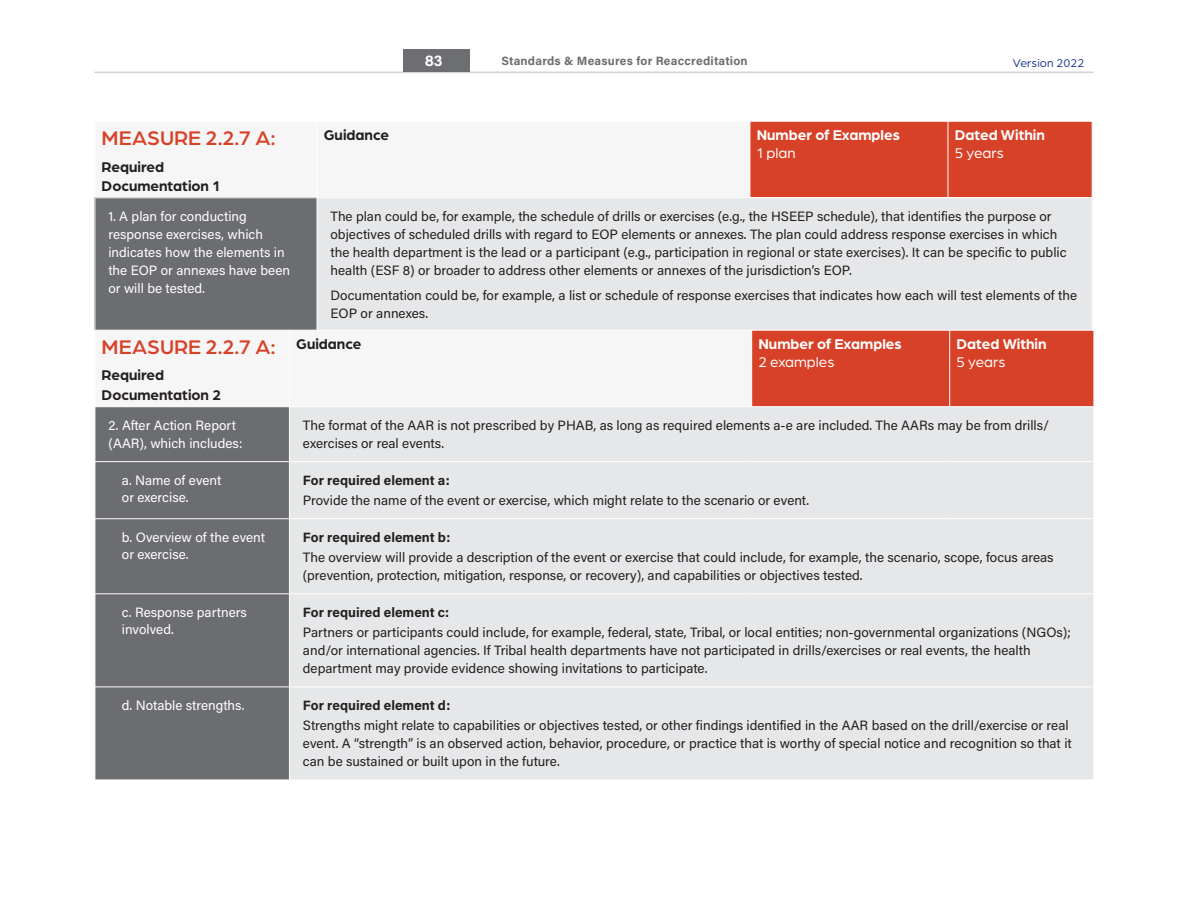
<style>
.page{position:relative;width:1188px;height:918px;background:#fff}
.page>*{position:absolute;margin:0;border:0;box-sizing:border-box;transform-origin:0 0}
.Measure___Domain_2__bright_red{font:500 21px "Arboria";color:#d74127}
.Table_heading_1{font:700 15px/19.5px "Arboria";color:#231f20}
.Table_heading_1___white{font:700 15px "Arboria";color:#fff}
.Table_heading_1___white-2{font:15px "Arboria";color:#fff}
.t1{font:700 15px "Acumin Pro";color:#fff}
.TABLE_Body{font:13.5px/18px "Acumin Pro";color:#231f20}
.TABLE_side_bar___white{font:13.5px/18px "Acumin Pro";color:#fff}
.TABLE_side_bar___white_indent_1{font:13.5px/16.5px "Acumin Pro";color:#fff}
.TABLE_heading_3{font:700 13.5px "Acumin Pro";color:#231f20}
.t2{font:700 12px "Acumin Pro";letter-spacing:.015em;color:#6d6e71}
.t3{font:12px "Arboria";letter-spacing:.01em;color:#243c91}
</style>
<div class="page">
<hr style="left:94px;top:72px;width:1000px;height:1px;background:#d1d2d4">
<div style="left:403px;top:49px;width:67px;height:23px;background:#6d6e71"></div>
<svg style="left:96px;top:197px;width:221px;height:1px"></svg>
<div style="left:751px;top:122px;width:341px;height:75px;background:#d74127"></div>
<div style="left:95px;top:198px;width:222px;height:133px;background:#6c6d70"></div>
<div style="left:317px;top:198px;width:775px;height:133px;background:#e6e7e9"></div>
<hr style="left:948px;top:121px;width:1px;height:77px;background:#fff">
<hr style="left:95px;top:198px;width:222px;height:1px;background:#fff">
<hr style="left:95px;top:198px;width:1px;height:133px;background:#fff">
<hr style="left:317px;top:198px;width:433px;height:1px;background:#fff">
<hr style="left:317px;top:198px;width:1px;height:133px;background:#fff">
<hr style="left:750px;top:198px;width:198px;height:1px;background:#fff">
<hr style="left:948px;top:198px;width:144px;height:1px;background:#fff">
<div style="left:752px;top:331px;width:342px;height:75px;background:#d74127"></div>
<div style="left:96px;top:407px;width:193px;height:373px;background:#6c6d70"></div>
<div style="left:290px;top:407px;width:804px;height:373px;background:#e6e7e9"></div>
<hr style="left:95px;top:330px;width:194px;height:1px;background:#fff">
<hr style="left:289px;top:330px;width:463px;height:1px;background:#fff">
<hr style="left:752px;top:330px;width:198px;height:1px;background:#fff">
<hr style="left:950px;top:330px;width:144px;height:1px;background:#fff">
<hr style="left:949px;top:330px;width:1px;height:77px;background:#fff">
<hr style="left:95px;top:461px;width:194px;height:1px;background:#fff">
<hr style="left:289px;top:461px;width:463px;height:1px;background:#fff">
<hr style="left:752px;top:461px;width:198px;height:1px;background:#fff">
<hr style="left:950px;top:461px;width:144px;height:1px;background:#fff">
<hr style="left:95px;top:518px;width:194px;height:1px;background:#fff">
<hr style="left:289px;top:518px;width:463px;height:1px;background:#fff">
<hr style="left:752px;top:518px;width:198px;height:1px;background:#fff">
<hr style="left:950px;top:518px;width:144px;height:1px;background:#fff">
<hr style="left:95px;top:594px;width:194px;height:1px;background:#fff">
<hr style="left:289px;top:594px;width:463px;height:1px;background:#fff">
<hr style="left:752px;top:594px;width:198px;height:1px;background:#fff">
<hr style="left:950px;top:594px;width:144px;height:1px;background:#fff">
<hr style="left:95px;top:687px;width:194px;height:1px;background:#fff">
<hr style="left:289px;top:687px;width:463px;height:1px;background:#fff">
<hr style="left:752px;top:687px;width:198px;height:1px;background:#fff">
<hr style="left:950px;top:687px;width:144px;height:1px;background:#fff">
<h3 class="Measure___Domain_2__bright_red" style="left:102px;top:124px;width:176px">MEASURE 2.2.7 A:</h3>
<h4 class="Table_heading_1" style="left:102px;top:156px;width:120px">Required<br>Documentation 1</h4>
<p class="t1" style="left:425px;top:51px;width:20px">83</p>
<p class="t2" style="left:501px;top:52px;width:248px">Standards &amp; Measures for Reaccreditation</p>
<p class="t3" style="left:1013px;top:55px;width:73px">Version 2022</p>
<h4 class="Table_heading_1" style="left:324px;top:125px;width:67px">Guidance</h4>
<h4 class="Table_heading_1___white" style="left:757px;top:125px;width:145px">Number of Examples</h4>
<h4 class="Table_heading_1___white-2" style="left:757px;top:144px;width:41px">1 plan</h4>
<h4 class="Table_heading_1___white" style="left:955px;top:125px;width:92px">Dated Within</h4>
<h4 class="Table_heading_1___white-2" style="left:955px;top:144px;width:51px">5 years</h4>
<p class="TABLE_side_bar___white" style="left:108px;top:207px;width:183px">1. A plan for conducting response exercises, which indicates how the elements in the EOP or annexes have been or will be tested.</p>
<p class="TABLE_Body" style="left:331px;top:207px;width:738px">The plan could be, for example, the schedule of drills or exercises (e.g., the HSEEP schedule), that identifies the purpose or objectives of scheduled drills with regard to EOP elements or annexes. The plan could address response exercises in which the health department is the lead or a participant (e.g., participation in regional or state exercises). It can be specific to public health (ESF 8) or broader to address other elements or annexes of the jurisdiction’s EOP.</p>
<p class="TABLE_Body" style="left:331px;top:285px;width:748px">Documentation could be, for example, a list or schedule of response exercises that indicates how each will test elements of the<br>EOP or annexes.</p>
<h3 class="Measure___Domain_2__bright_red" style="left:102px;top:333px;width:176px">MEASURE 2.2.7 A:</h3>
<h4 class="Table_heading_1" style="left:102px;top:365px;width:121px">Required<br>Documentation 2</h4>
<h4 class="Table_heading_1" style="left:296px;top:334px;width:67px">Guidance</h4>
<h4 class="Table_heading_1___white" style="left:758px;top:334px;width:145px">Number of Examples</h4>
<h4 class="Table_heading_1___white-2" style="left:758px;top:353px;width:78px">2 examples</h4>
<h4 class="Table_heading_1___white" style="left:956px;top:334px;width:92px">Dated Within</h4>
<h4 class="Table_heading_1___white-2" style="left:956px;top:353px;width:51px">5 years</h4>
<p class="TABLE_side_bar___white" style="left:108px;top:416px;width:136px">2. After Action Report (AAR), which includes:</p>
<p class="TABLE_Body" style="left:303px;top:416px;width:748px">The format of the AAR is not prescribed by PHAB, as long as required elements a-e are included. The AARs may be from drills/ exercises or real events.</p>
<h5 class="TABLE_side_bar___white_indent_1" style="left:122px;top:472px;width:101px">a. Name of event or exercise.</h5>
<h6 class="TABLE_heading_3" style="left:303px;top:471px;width:148px">For required element a:</h6>
<p class="TABLE_Body" style="left:303px;top:491px;width:508px">Provide the name of the event or exercise, which might relate to the scenario or event.</p>
<h5 class="TABLE_side_bar___white_indent_1" style="left:122px;top:529px;width:145px">b. Overview of the event or exercise.</h5>
<h6 class="TABLE_heading_3" style="left:303px;top:528px;width:149px">For required element b:</h6>
<p class="TABLE_Body" style="left:303px;top:548px;width:752px">The overview will provide a description of the event or exercise that could include, for example, the scenario, scope, focus areas (prevention, protection, mitigation, response, or recovery), and capabilities or objectives tested.</p>
<h5 class="TABLE_side_bar___white_indent_1" style="left:122px;top:604px;width:126px">c. Response partners involved.</h5>
<h6 class="TABLE_heading_3" style="left:303px;top:603px;width:148px">For required element c:</h6>
<p class="TABLE_Body" style="left:303px;top:623px;width:769px">Partners or participants could include, for example, federal, state, Tribal, or local entities; non-governmental organizations (NGOs); and/or international agencies. If Tribal health departments have not participated in drills/exercises or real events, the health department may provide evidence showing invitations to participate.</p>
<h5 class="TABLE_side_bar___white_indent_1" style="left:122px;top:697px;width:124px">d. Notable strengths.</h5>
<h6 class="TABLE_heading_3" style="left:303px;top:696px;width:149px">For required element d:</h6>
<p class="TABLE_Body" style="left:303px;top:716px;width:770px">Strengths might relate to capabilities or objectives tested, or other findings identified in the AAR based on the drill/exercise or real event. A “strength” is an observed action, behavior, procedure, or practice that is worthy of special notice and recognition so that it can be sustained or built upon in the future.</p>
</div>
